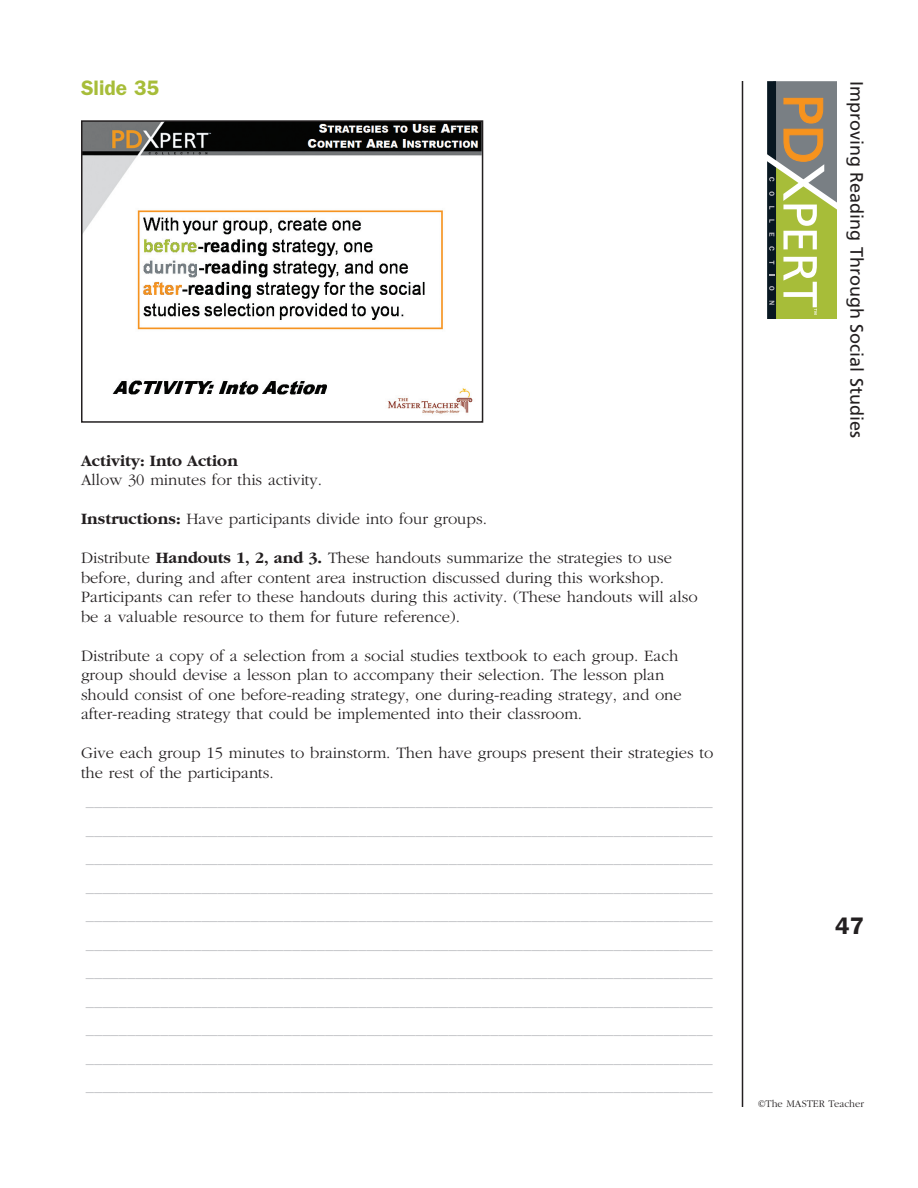
<style>
.page{position:relative;width:918px;height:1188px;background:#fff}
.page>*{position:absolute;margin:0;border:0;box-sizing:border-box;transform-origin:0 0}
.t1{font:600 24px "Franklin Gothic";color:#231f20}
.t2{font:600 21px "Franklin Gothic";color:#a7bd39}
.t3{font:18px "Frutiger";color:#231f20}
.t4{font:300 16.5px/28.5px "Garamond";color:#bcbdc0;text-align:justify}
.t5{font:300 16.5px/19.5px "Garamond";color:#231f20}
.t6{font:300 10.5px "Garamond";color:#231f20}
.s1{font-weight:700}
</style>
<div class="page">
<hr style="left:742px;top:81px;width:1px;height:1026px;background:#231f20">
<svg style="left:767px;top:81px;width:70px;height:238px;background:#969b63"></svg>
<img style="left:84px;top:123px;width:396px;height:291px">
<div style="left:81px;top:120px;width:402px;height:303px;border:2px solid #231f20"></div>
<p class="t2" style="left:81px;top:81px;width:80px">Slide 35</p>
<p class="t5" style="left:81px;top:452px;width:243px"><span class="s1">Activity: Into Action<br></span>Allow 30 minutes for this activity.</p>
<p class="t5" style="left:81px;top:511px;width:407px"><span class="s1">Instructions:</span> Have participants divide into four groups.</p>
<p class="t5" style="left:81px;top:550px;width:618px">Distribute <span class="s1">Handouts 1, 2, and 3.</span> These handouts summarize the strategies to use before, during and after content area instruction discussed during this workshop.<br>Participants can refer to these handouts during this activity. (These handouts will also be a valuable resource to them for future reference).</p>
<p class="t5" style="left:81px;top:647px;width:602px">Distribute a copy of a selection from a social studies textbook to each group. Each group should devise a lesson plan to accompany their selection. The lesson plan should consist of one before-reading strategy, one during-reading strategy, and one after-reading strategy that could be implemented into their classroom.</p>
<p class="t5" style="left:81px;top:745px;width:634px">Give each group 15 minutes to brainstorm. Then have groups present their strategies to the rest of the participants.</p>
<p class="t4" style="left:86px;top:788px;width:629px">____________________________________________________________________________ ____________________________________________________________________________ ____________________________________________________________________________ ____________________________________________________________________________ ____________________________________________________________________________ ____________________________________________________________________________ ____________________________________________________________________________ ____________________________________________________________________________ ____________________________________________________________________________ ____________________________________________________________________________ ____________________________________________________________________________</p>
<p class="t3" style="left:864px;top:81px;width:358px;rotate:90deg">Improving Reading Through Social Studies</p>
<p class="t1" style="left:835px;top:918px;width:30px">47</p>
<p class="t6" style="left:758px;top:1100px;width:108px">©The MASTER Teacher</p>
</div>
